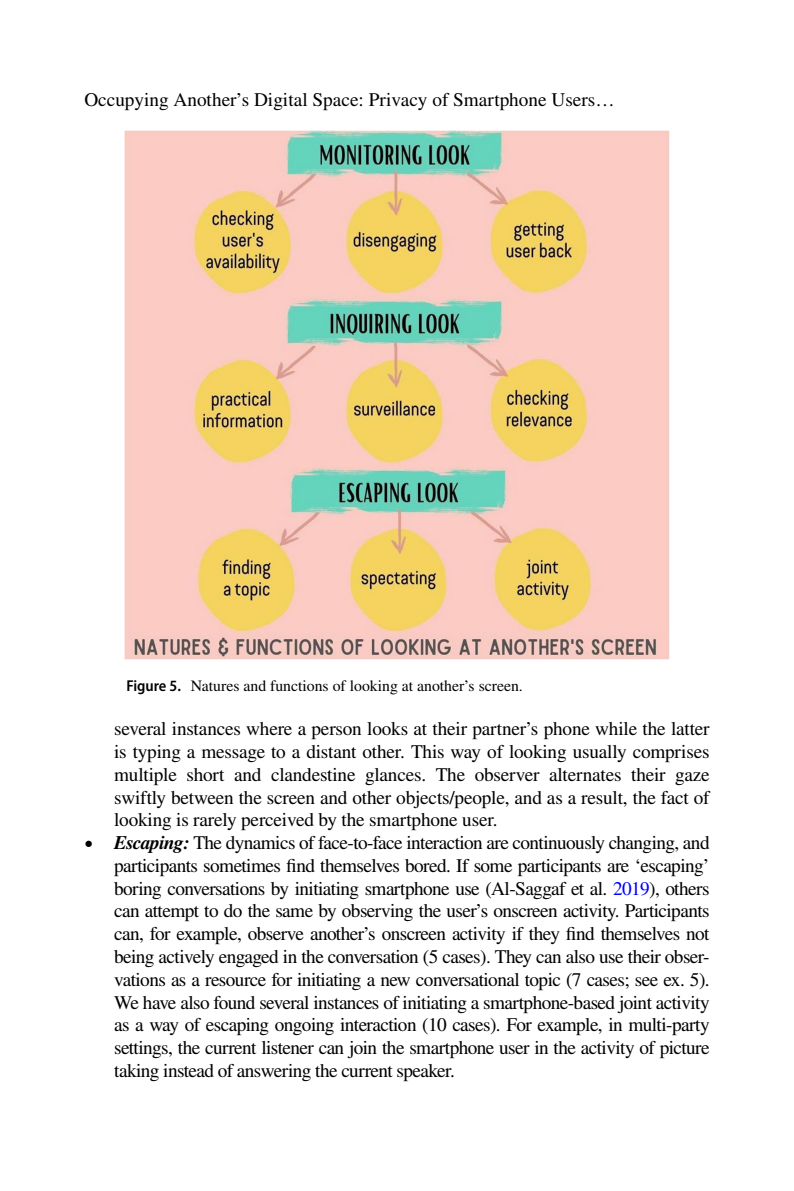
<style>
.page{position:relative;width:794px;height:1191px;background:#fff}
.page>*{position:absolute;margin:0;border:0;box-sizing:border-box;transform-origin:0 0}
.t1{font:19.25px/22.8px "STIX";letter-spacing:-.025em;color:#000;text-align:justify}
.t2{font:19.25px "STIX Regular 2";color:#000}
.t3{font:15.75px "STIX";color:#000}
.s1{font-family:"Myriad Pro";font-weight:600;font-stretch:semi-condensed}
.s2{font-size:16.45px}
.s3{font-weight:700;font-style:italic}
.s4{color:#00f}
</style>
<div class="page">
<img style="left:124px;top:130px;width:546px;height:529px">
<p class="t2" style="left:84px;top:86px;width:532px">Occupying Another’s Digital Space: Privacy of Smartphone Users…</p>
<p class="t3" style="left:126px;top:674px;width:398px"><span class="s1">Figure 5.</span> Natures and functions of looking at another’s screen.</p>
<p class="t1" style="left:114px;top:719px;width:597px">several instances where a person looks at their partner’s phone while the latter is typing a message to a distant other. This way of looking usually comprises multiple short and clandestine glances. The observer alternates their gaze swiftly between the screen and other objects/people, and as a result, the fact of looking is rarely perceived by the smartphone user.</p>
<p class="t1" style="left:114px;top:832px;width:597px;text-indent:-30px"><span class="s2">•</span> <span class="s3">Escaping:</span> The dynamics of face-to-face interaction are continuously changing, and participants sometimes find themselves bored. If some participants are ‘escaping’ boring conversations by initiating smartphone use (Al-Saggaf et al. <span class="s4">2019</span>), others can attempt to do the same by observing the user’s onscreen activity. Participants can, for example, observe another’s onscreen activity if they find themselves not being actively engaged in the conversation (5 cases). They can also use their obser&shy;vations as a resource for initiating a new conversational topic (7 cases; see ex. 5).<br>We have also found several instances of initiating a smartphone-based joint activity as a way of escaping ongoing interaction (10 cases). For example, in multi-party settings, the current listener can join the smartphone user in the activity of picture taking instead of answering the current speaker.</p>
</div>
